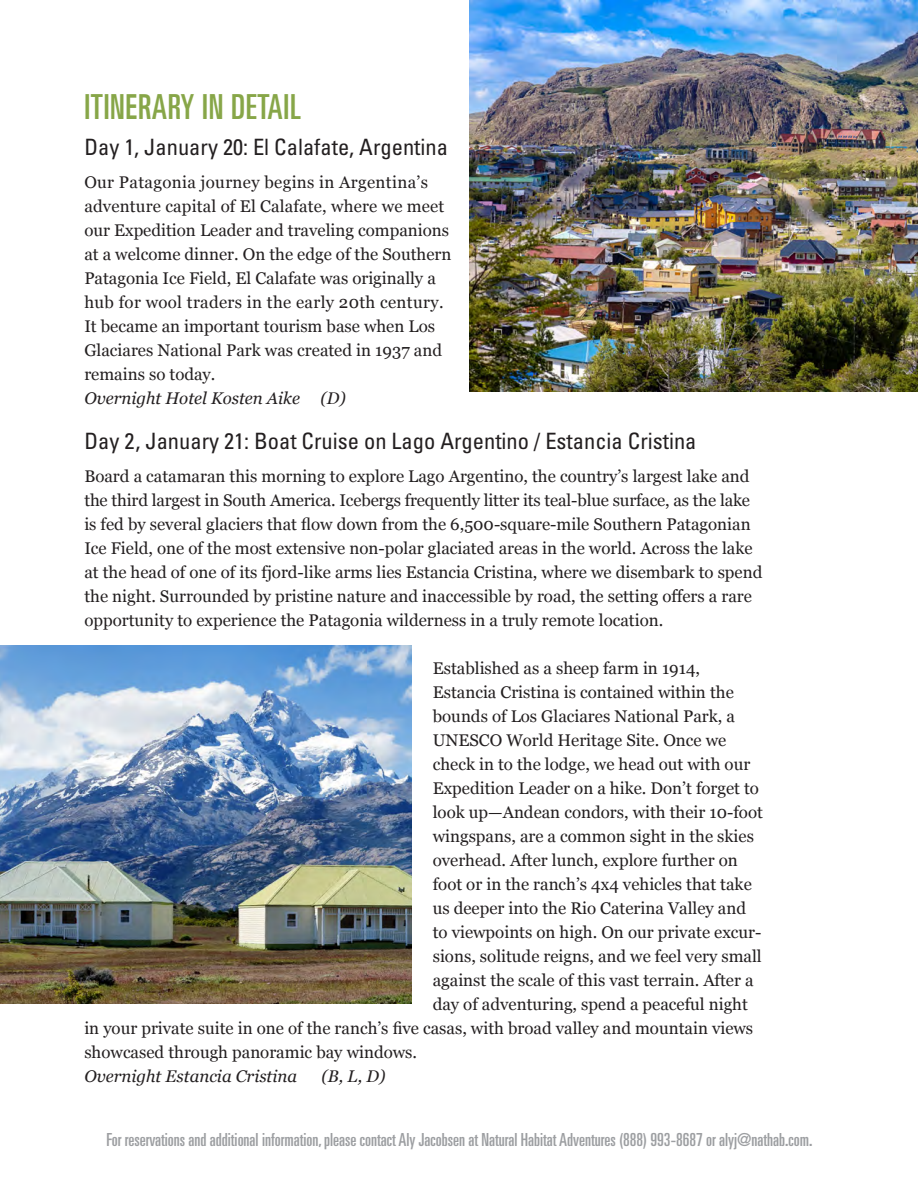
<style>
.page{position:relative;width:918px;height:1188px;background:#fff}
.page>*{position:absolute;margin:0;border:0;box-sizing:border-box;transform-origin:0 0}
.t1{font:ultra-condensed 34.5px "Univers";letter-spacing:.02em;color:#87a648}
.t2{font:condensed 22.5px "Univers";color:#231f20}
.t3{font:ultra-condensed 18px "Univers";color:#9d9fa2}
.t4{font:16.8px/24px "Georgia";color:#231f20}
.t5{font:italic 16.8px "Georgia";color:#231f20}
.s1{font-family:"WWF";font-stretch:normal}
</style>
<div class="page">
<img style="left:470px;top:0;width:448px;height:391px">
<img style="left:0;top:646px;width:411px;height:358px">
<p class="t1" style="left:84px;top:87px;width:218px">ITIN<span class="s1">ER</span>ARY IN DETAIL</p>
<p class="t2" style="left:84px;top:133px;width:365px">Day 1, January 20: El Calafate, Argentina</p>
<p class="t4" style="left:84px;top:170px;width:369px">Our Patagonia journey begins in Argentina’s adventure capital of El Calafate, where we meet our Expedition Leader and traveling companions at a welcome dinner. On the edge of the Southern Patagonia Ice Field, El Calafate was originally a hub for wool traders in the early 20th century.<br>It became an important tourism base when Los Glaciares National Park was created in 1937 and remains so today.</p>
<p class="t5" style="left:84px;top:386px;width:263px">Overnight Hotel Kosten Aike (D)</p>
<p class="t2" style="left:84px;top:427px;width:614px">Day 2, January 21: Boat Cruise on Lago Argentino / Estancia Cristina</p>
<p class="t4" style="left:84px;top:464px;width:680px">Board a catamaran this morning to explore Lago Argentino, the country’s largest lake and the third largest in South America. Icebergs frequently litter its teal-blue surface, as the lake is fed by several glaciers that flow down from the 6,500-square-mile Southern Patagonian Ice Field, one of the most extensive non-polar glaciated areas in the world. Across the lake at the head of one of its fjord-like arms lies Estancia Cristina, where we disembark to spend the night. Surrounded by pristine nature and inaccessible by road, the setting offers a rare opportunity to experience the Patagonia wilderness in a truly remote location.</p>
<p class="t4" style="left:433px;top:656px;width:269px">Established as a sheep farm in 1914,</p>
<p class="t4" style="left:433px;top:680px;width:303px">Estancia Cristina is contained within the</p>
<p class="t4" style="left:433px;top:704px;width:304px">bounds of Los Glaciares National Park, a</p>
<p class="t4" style="left:433px;top:728px;width:295px">UNESCO World Heritage Site. Once we</p>
<p class="t4" style="left:433px;top:752px;width:319px">check in to the lodge, we head out with our</p>
<p class="t4" style="left:433px;top:776px;width:328px">Expedition Leader on a hike. Don’t forget to</p>
<p class="t4" style="left:433px;top:800px;width:332px">look up—Andean condors, with their 10-foot</p>
<p class="t4" style="left:433px;top:824px;width:323px">wingspans, are a common sight in the skies</p>
<p class="t4" style="left:433px;top:848px;width:307px">overhead. After lunch, explore further on</p>
<p class="t4" style="left:433px;top:872px;width:321px">foot or in the ranch’s 4x4 vehicles that take</p>
<p class="t4" style="left:433px;top:896px;width:315px">us deeper into the Rio Caterina Valley and</p>
<p class="t4" style="left:433px;top:920px;width:330px">to viewpoints on high. On our private excur-</p>
<p class="t4" style="left:433px;top:944px;width:330px">sions, solitude reigns, and we feel very small</p>
<p class="t4" style="left:433px;top:968px;width:322px">against the scale of this vast terrain. After a</p>
<p class="t4" style="left:433px;top:992px;width:317px">day of adventuring, spend a peaceful night</p>
<p class="t4" style="left:84px;top:1016px;width:670px">in your private suite in one of the ranch’s five casas, with broad valley and mountain views</p>
<p class="t4" style="left:84px;top:1040px;width:334px">showcased through panoramic bay windows.</p>
<p class="t5" style="left:84px;top:1064px;width:214px">Overnight Estancia Cristina</p>
<p class="t5" style="left:322px;top:1064px;width:65px">(B, L, D)</p>
<p class="t3" style="left:106px;top:1130px;width:708px">For reservations and additional information, please contact Aly Jacobsen at Natural Habitat Adventures (888) 993-8687 or alyj@nathab.com.</p>
</div>
